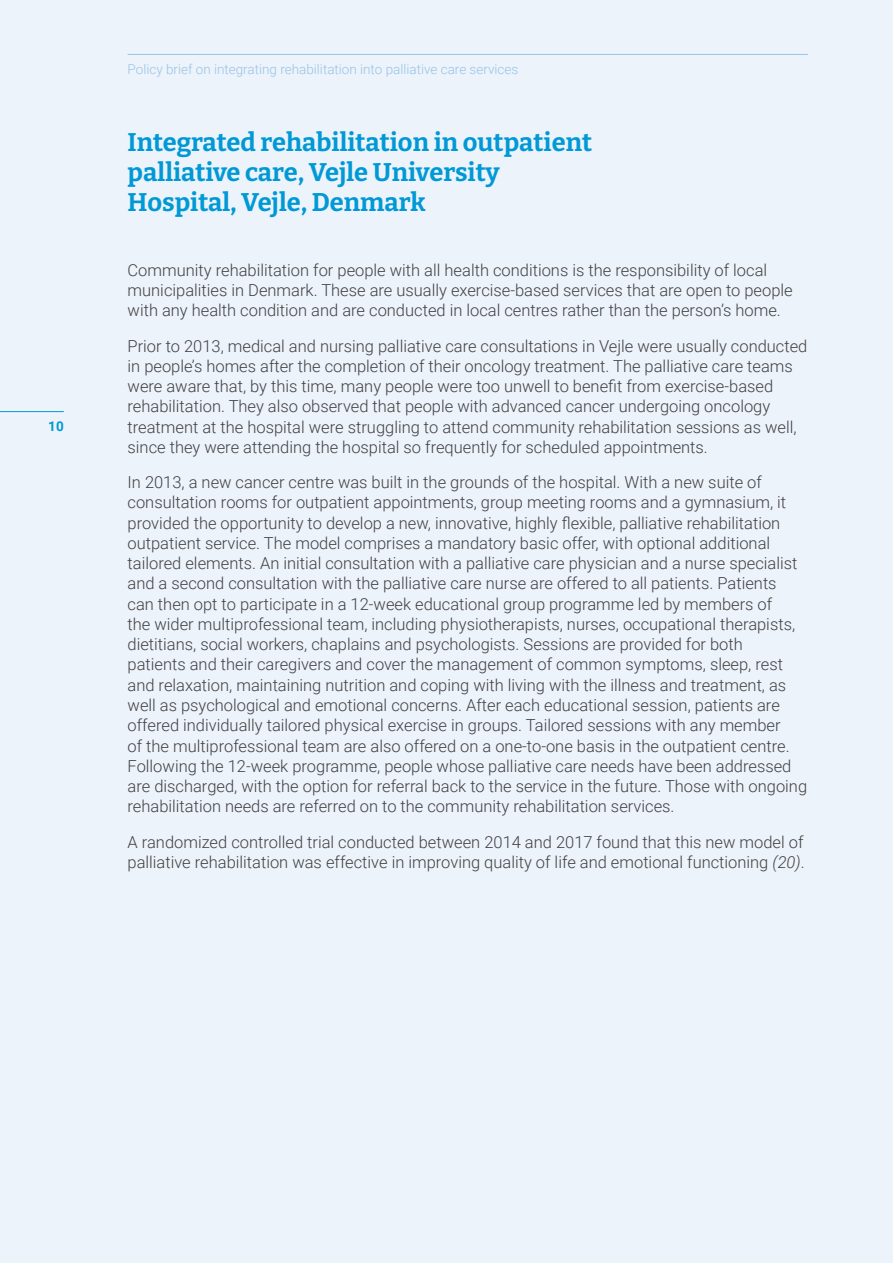
<style>
.page{position:relative;width:893px;height:1263px;background:#edf3fa}
.page>*{position:absolute;margin:0;border:0;box-sizing:border-box;transform-origin:0 0}
.Case_study_title{font:700 25.5px/30px "Bitter";color:#0099d6}
.rehab-body{font:300 16.5px/20.2px "Roboto";color:#414042}
.t1{font:300 13.5px "Roboto";color:#97c3e8}
.t2{font:700 13.5px "Roboto";color:#0099d6}
.s1{font-style:italic}
</style>
<div class="page">
<hr style="left:0;top:411px;width:64px;height:1px;background:#0099d6">
<hr style="left:128px;top:54px;width:680px;height:1px;background:#97c3e8">
<p class="t2" style="left:48px;top:417px;width:17px">10</p>
<p class="t1" style="left:128px;top:60px;width:392px">Policy brief on integrating rehabilitation into palliative care services</p>
<p class="Case_study_title" style="left:128px;top:127px;width:466px">Integrated rehabilitation in outpatient palliative care, Vejle University<br>Hospital, Vejle, Denmark</p>
<p class="rehab-body" style="left:128px;top:259px;width:667px">Community rehabilitation for people with all health conditions is the responsibility of local municipalities in Denmark. These are usually exercise-based services that are open to people with any health condition and are conducted in local centres rather than the person’s home.</p>
<p class="rehab-body" style="left:128px;top:335px;width:681px">Prior to 2013, medical and nursing palliative care consultations in Vejle were usually conducted in people’s homes after the completion of their oncology treatment. The palliative care teams were aware that, by this time, many people were too unwell to benefit from exercise-based rehabilitation. They also observed that people with advanced cancer undergoing oncology treatment at the hospital were struggling to attend community rehabilitation sessions as well, since they were attending the hospital so frequently for scheduled appointments.</p>
<p class="rehab-body" style="left:128px;top:472px;width:681px">In 2013, a new cancer centre was built in the grounds of the hospital. With a new suite of consultation rooms for outpatient appointments, group meeting rooms and a gymnasium, it provided the opportunity to develop a new, innovative, highly flexible, palliative rehabilitation outpatient service. The model comprises a mandatory basic offer, with optional additional tailored elements. An initial consultation with a palliative care physician and a nurse specialist and a second consultation with the palliative care nurse are offered to all patients. Patients<br>can then opt to participate in a 12-week educational group programme led by members of<br>the wider multiprofessional team, including physiotherapists, nurses, occupational therapists, dietitians, social workers, chaplains and psychologists. Sessions are provided for both<br>patients and their caregivers and cover the management of common symptoms, sleep, rest and relaxation, maintaining nutrition and coping with living with the illness and treatment, as well as psychological and emotional concerns. After each educational session, patients are offered individually tailored physical exercise in groups. Tailored sessions with any member<br>of the multiprofessional team are also offered on a one-to-one basis in the outpatient centre.<br>Following the 12-week programme, people whose palliative care needs have been addressed are discharged, with the option for referral back to the service in the future. Those with ongoing rehabilitation needs are referred on to the community rehabilitation services.</p>
<p class="rehab-body" style="left:128px;top:831px;width:679px">A randomized controlled trial conducted between 2014 and 2017 found that this new model of palliative rehabilitation was effective in improving quality of life and emotional functioning <span class="s1">(20)</span>.</p>
</div>
